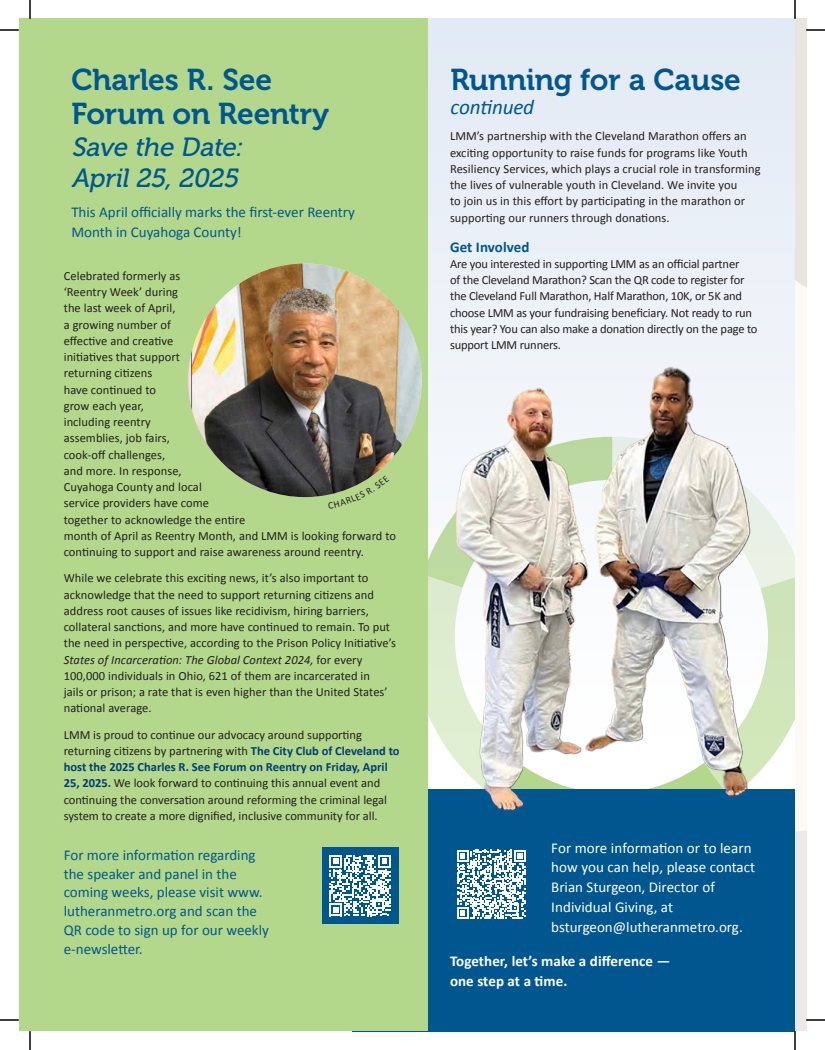
<style>
.page{position:relative;width:825px;height:1050px;background:#fff}
.page>*{position:absolute;margin:0;border:0;box-sizing:border-box;transform-origin:0 0}
.t1{font:30px/33.8px "Museo 700";letter-spacing:-.005em;color:#00578f}
.t2{font:italic 26.25px/31.5px "Museo 500";color:#00578f}
.t3{font:italic 21.25px "Calibri";letter-spacing:-.01em;color:#00578f}
.t4{font:15px/18.8px "Calibri";color:#00578f}
.t5{font:15px/20px "Calibri";color:#fff}
.t6{font:700 15px/20px "Calibri";letter-spacing:.005em;color:#fff}
.t7{font:700 15px "Calibri";letter-spacing:.005em;color:#00578f}
.t8{font:12.5px/16.2px "Calibri";letter-spacing:.005em;color:#221f1f}
.t9{font:12.5px/16.2px "Calibri";letter-spacing:-.015em;color:#221f1f}
.s1{font-style:italic}
.s2{font-weight:700;color:#003d79}
</style>
<div class="page">
<div style="left:353px;top:789px;width:442px;height:242px;background:#00578f"></div>
<div style="left:411px;top:19px;width:384px;height:714px;background:#e9eff7"></div>
<div style="left:19px;top:19px;width:409px;height:1012px;background:#b4d88b"></div>
<div style="left:322px;top:847px;width:76px;height:77px;background:#00578f"></div>
<svg style="left:329px;top:855px;width:62px;height:61px"></svg>
<img style="left:191px;top:263px;width:231px;height:234px">
<svg style="left:457px;top:850px;width:69px;height:69px"></svg>
<div style="left:795px;top:19px;width:11px;height:1012px;background:#fcfaf4"></div>
<div style="left:795px;top:832px;width:11px;height:199px;background:#ece9e8"></div>
<img style="left:450px;top:367px;width:333px;height:444px">
<svg style="left:0;top:30px;width:19px;height:1px"></svg>
<svg style="left:0;top:1020px;width:19px;height:1px"></svg>
<svg style="left:806px;top:1020px;width:19px;height:1px"></svg>
<svg style="left:30px;top:0;width:1px;height:19px"></svg>
<svg style="left:30px;top:1031px;width:1px;height:19px"></svg>
<svg style="left:795px;top:0;width:30px;height:291px"></svg>
<svg style="left:795px;top:1031px;width:1px;height:19px"></svg>
<svg style="left:328px;top:475px;width:61px;height:22px"></svg>
<h1 class="t1" style="left:71px;top:66px;width:259px">Charles R. See<br>Forum on Reentry</h1>
<h2 class="t2" style="left:71px;top:133px;width:177px">Save the Date:<br>April 25, 2025</h2>
<p class="t4" style="left:71px;top:202px;width:285px;line-height:20px">This April ofÏcially marks the first-ever Reentry<br>Month in Cuyahoga County!</p>
<p class="t8" style="left:64px;top:267px;width:334px">Celebrated formerly as<br>‘Reentry Week’ during<br>the last week of April,<br>a growing number of<br>effective and creative<br>initiatives that support<br>returning citizens<br>have continued to<br>grow each year,<br>including reentry<br>assemblies, job fairs,<br>cook-off challenges,<br>and more. In response,<br>Cuyahoga County and local<br>service providers have come<br>together to acknowledge the entire<br>month of April as Reentry Month, and LMM is looking forward to continuing to support and raise awareness around reentry.</p>
<p class="t8" style="left:64px;top:570px;width:334px">While we celebrate this exciting news, it’s also important to acknowledge that the need to support returning citizens and address root causes of issues like recidivism, hiring barriers, collateral sanctions, and more have continued to remain. To put the need in perspective, according to the Prison Policy Initiative’s <span class="s1">States of Incarceration: The Global Context 2024,</span> for every 100,000 individuals in Ohio, 621 of them are incarcerated in<br>jails or prison; a rate that is even higher than the United States’ national average.</p>
<p class="t8" style="left:64px;top:726px;width:337px">LMM is proud to continue our advocacy around supporting returning citizens by partnering with <span class="s2">The City Club of Cleveland to host the 2025 Charles R. See Forum on Reentry on Friday, April 25, 2025.</span> We look forward to continuing this annual event and continuing the conversation around reforming the criminal legal system to create a more dignified, inclusive community for all.</p>
<p class="t4" style="left:64px;top:845px;width:207px">For more information regarding the speaker and panel in the coming weeks, please visit www. lutheranmetro.org and scan the<br>QR code to sign up for our weekly e-newsletter.</p>
<h1 class="t1" style="left:450px;top:66px;width:292px">Running for a Cause</h1>
<h3 class="t3" style="left:450px;top:92px;width:85px">continued</h3>
<p class="t8" style="left:450px;top:128px;width:312px">LMM’s partnership with the Cleveland Marathon offers an exciting opportunity to raise funds for programs like Youth Resiliency Services, which plays a crucial role in transforming the lives of vulnerable youth in Cleveland. We invite you<br>to join us in this effort by participating in the marathon or supporting our runners through donations.</p>
<p class="t7" style="left:450px;top:241px;width:81px">Get Involved</p>
<p class="t9" style="left:450px;top:255px;width:309px">Are you interested in supporting LMM as an ofÏcial partner<br>of the Cleveland Marathon? Scan the QR code to register for the Cleveland Full Marathon, Half Marathon, 10K, or 5K and choose LMM as your fundraising beneficiary. Not ready to run this year? You can also make a donation directly on the page to support LMM runners.</p>
<p class="t5" style="left:551px;top:837px;width:205px">For more information or to learn how you can help, please contact<br>Brian Sturgeon, Director of<br>Individual Giving, at bsturgeon@lutheranmetro.org.</p>
<p class="t6" style="left:450px;top:951px;width:222px">Together, let’s make a difference — one step at a time.</p>
</div>
